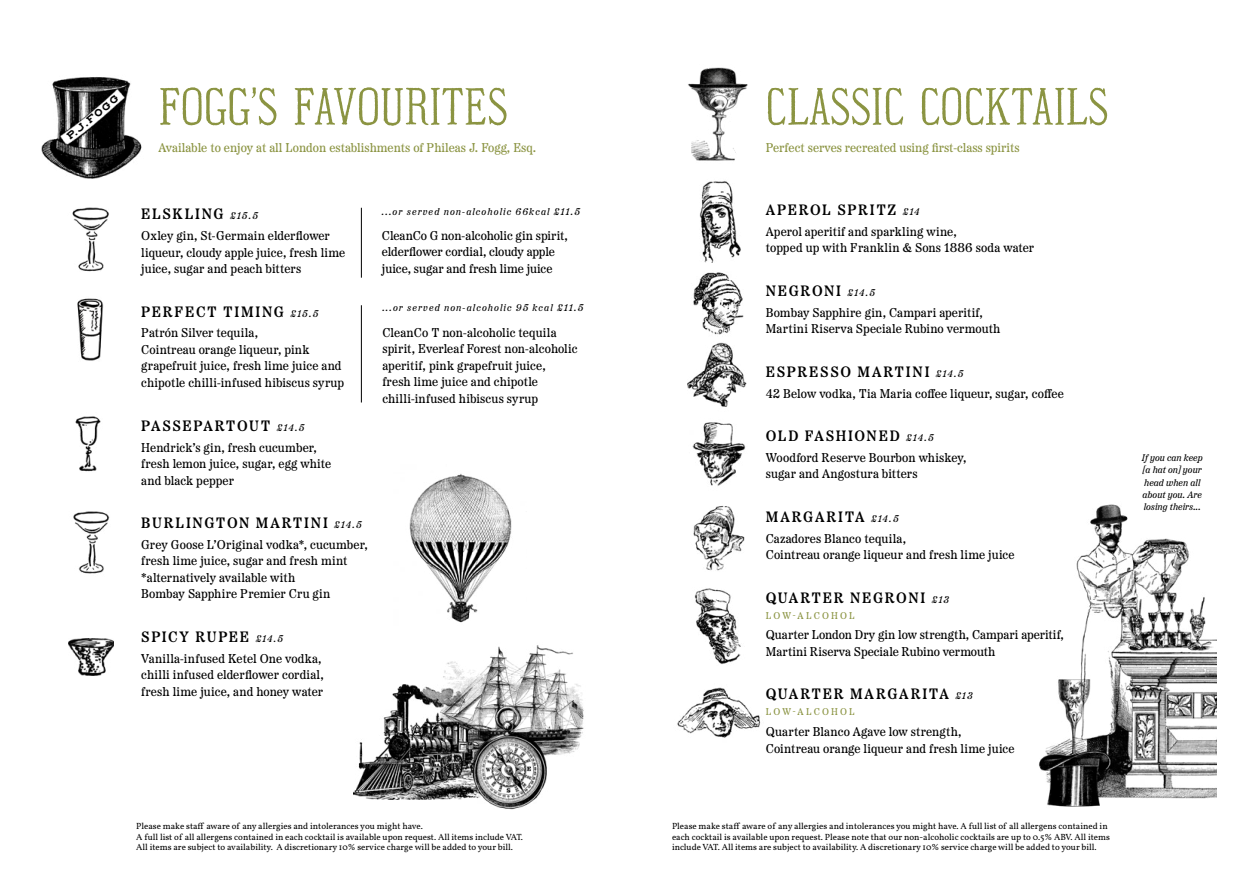
<style>
.page{position:relative;width:1259px;height:893px;background:#fff}
.page>*{position:absolute;margin:0;border:0;box-sizing:border-box;transform-origin:0 0}
.t1{font:60.75px "Rudyard WF";color:#8b9442}
.t2{font:600 15px "Etna";letter-spacing:.11em;color:#000}
.t3{font:12.75px/16.5px "Etna";letter-spacing:.01em;color:#000}
.t4{font:12.75px "Etna";color:#8b9442}
.t5{font:12.75px/16.5px "Etna";letter-spacing:-.01em;color:#000}
.t6{font:11.1px "Gresley WF";color:#000}
.t7{font:italic 9.75px "Etna";letter-spacing:.105em;color:#000}
.t8{font:9.75px "Etna";letter-spacing:.215em;color:#8b9442}
.t9{font:italic 9.6px/12.3px "Etna";color:#000}
.t10{font:9px/10.5px "Vollkorn";color:#000}
.s1{font-weight:400;font-style:italic;font-size:9.75px}
</style>
<div class="page">
<img style="left:409px;top:474px;width:103px;height:149px">
<img style="left:443px;top:645px;width:141px;height:110px">
<img style="left:69px;top:638px;width:45px;height:37px">
<img style="left:77px;top:298px;width:27px;height:63px">
<img style="left:73px;top:511px;width:37px;height:63px">
<img style="left:72px;top:207px;width:37px;height:65px">
<img style="left:75px;top:416px;width:26px;height:56px">
<img style="left:41px;top:77px;width:101px;height:101px">
<img style="left:353px;top:685px;width:140px;height:115px">
<img style="left:471px;top:701px;width:78px;height:109px">
<hr style="left:361px;top:305px;width:1px;height:97px;background:#000">
<hr style="left:361px;top:208px;width:1px;height:70px;background:#000">
<img style="left:1076px;top:504px;width:140px;height:294px">
<img style="left:691px;top:90px;width:51px;height:71px">
<img style="left:688px;top:67px;width:60px;height:23px">
<img style="left:1039px;top:749px;width:72px;height:58px">
<img style="left:1045px;top:675px;width:49px;height:88px">
<img style="left:693px;top:262px;width:51px;height:73px">
<img style="left:694px;top:588px;width:47px;height:76px">
<img style="left:677px;top:687px;width:84px;height:51px">
<img style="left:693px;top:506px;width:52px;height:65px">
<img style="left:687px;top:342px;width:60px;height:65px">
<img style="left:692px;top:422px;width:54px;height:64px">
<img style="left:699px;top:181px;width:42px;height:81px">
<p class="t6" style="left:64px;top:133px;width:65px;rotate:-39deg">P.J.FOGG</p>
<h1 class="t1" style="left:159px;top:79px;width:351px">FOGG'S FAVOURITES</h1>
<p class="t4" style="left:159px;top:137px;width:379px">Available to enjoy at all London establishments of Phileas J. Fogg, Esq.</p>
<p class="t2" style="left:141px;top:203px;width:118px">ELSKLING <span class="s1">£15.5</span></p>
<p class="t3" style="left:141px;top:227px;width:206px">Oxley gin, St-Germain elderflower liqueur, cloudy apple juice, fresh lime juice, sugar and peach bitters</p>
<p class="t2" style="left:141px;top:300px;width:179px">PERFECT TIMING <span class="s1">£15.5</span></p>
<p class="t3" style="left:141px;top:324px;width:204px">Patrón Silver tequila,<br>Cointreau orange liqueur, pink grapefruit juice, fresh lime juice and chipotle chilli-infused hibiscus syrup</p>
<p class="t2" style="left:141px;top:414px;width:165px">PASSEPARTOUT <span class="s1">£14.5</span></p>
<p class="t3" style="left:141px;top:438px;width:191px">Hendrick’s gin, fresh cucumber, fresh lemon juice, sugar, egg white and black pepper</p>
<p class="t2" style="left:141px;top:511px;width:222px">BURLINGTON MARTINI <span class="s1">£14.5</span></p>
<p class="t3" style="left:141px;top:535px;width:228px">Grey Goose L’Original vodka*, cucumber, fresh lime juice, sugar and fresh mint *alternatively available with<br>Bombay Sapphire Premier Cru gin</p>
<p class="t2" style="left:141px;top:625px;width:143px">SPICY RUPEE <span class="s1">£14.5</span></p>
<p class="t3" style="left:141px;top:649px;width:184px">Vanilla-infused Ketel One vodka, chilli infused elderflower cordial, fresh lime juice, and honey water</p>
<p class="t7" style="left:382px;top:204px;width:200px">...or served non-alcoholic 66kcal £11.5</p>
<p class="t5" style="left:382px;top:226px;width:187px">CleanCo G non-alcoholic gin spirit, elderflower cordial, cloudy apple juice, sugar and fresh lime juice</p>
<p class="t7" style="left:382px;top:301px;width:203px">...or served non-alcoholic 95 kcal £11.5</p>
<p class="t3" style="left:382px;top:323px;width:197px">CleanCo T non-alcoholic tequila spirit, Everleaf Forest non-alcoholic aperitif, pink grapefruit juice,<br>fresh lime juice and chipotle chilli-infused hibiscus syrup</p>
<p class="t10" style="left:136px;top:821px;width:388px">Please make staff aware of any allergies and intolerances you might have.<br>A full list of all allergens contained in each cocktail is available upon request. All items include VAT.<br>All items are subject to availability. A discretionary 10% service charge will be added to your bill.</p>
<h1 class="t1" style="left:766px;top:79px;width:344px">CLASSIC COCKTAILS</h1>
<p class="t4" style="left:766px;top:137px;width:255px">Perfect serves recreated using first-class spirits</p>
<p class="t2" style="left:766px;top:198px;width:155px">APEROL SPRITZ <span class="s1">£14</span></p>
<p class="t3" style="left:766px;top:222px;width:270px">Aperol aperitif and sparkling wine,<br>topped up with Franklin &amp; Sons 1886 soda water</p>
<p class="t2" style="left:766px;top:279px;width:111px">NEGRONI <span class="s1">£14.5</span></p>
<p class="t3" style="left:766px;top:303px;width:236px">Bombay Sapphire gin, Campari aperitif,<br>Martini Riserva Speciale Rubino vermouth</p>
<p class="t2" style="left:766px;top:360px;width:199px">ESPRESSO MARTINI <span class="s1">£14.5</span></p>
<p class="t3" style="left:766px;top:384px;width:300px">42 Below vodka, Tia Maria coffee liqueur, sugar, coffee</p>
<p class="t2" style="left:766px;top:424px;width:169px">OLD FASHIONED <span class="s1">£14.5</span></p>
<p class="t3" style="left:766px;top:448px;width:202px">Woodford Reserve Bourbon whiskey, sugar and Angostura bitters</p>
<p class="t2" style="left:766px;top:505px;width:134px">MARGARITA <span class="s1">£14.5</span></p>
<p class="t3" style="left:766px;top:529px;width:250px">Cazadores Blanco tequila,<br>Cointreau orange liqueur and fresh lime juice</p>
<p class="t2" style="left:766px;top:586px;width:185px">QUARTER NEGRONI <span class="s1">£13</span></p>
<p class="t8" style="left:766px;top:607px;width:90px">LOW-ALCOHOL</p>
<p class="t3" style="left:766px;top:626px;width:300px">Quarter London Dry gin low strength, Campari aperitif,<br>Martini Riserva Speciale Rubino vermouth</p>
<p class="t2" style="left:766px;top:682px;width:208px">QUARTER MARGARITA <span class="s1">£13</span></p>
<p class="t8" style="left:766px;top:704px;width:90px">LOW-ALCOHOL</p>
<p class="t3" style="left:766px;top:722px;width:250px">Quarter Blanco Agave low strength,<br>Cointreau orange liqueur and fresh lime juice</p>
<p class="t10" style="left:672px;top:821px;width:439px">Please make staff aware of any allergies and intolerances you might have. A full list of all allergens contained in each cocktail is available upon request. Please note that our non-alcoholic cocktails are up to 0.5% ABV. All items include VAT. All items are subject to availability. A discretionary 10% service charge will be added to your bill.</p>
<p class="t9" style="left:1142px;top:451px;width:62px">If you can keep [a hat on] your head when all about you. Are losing theirs...</p>
</div>
